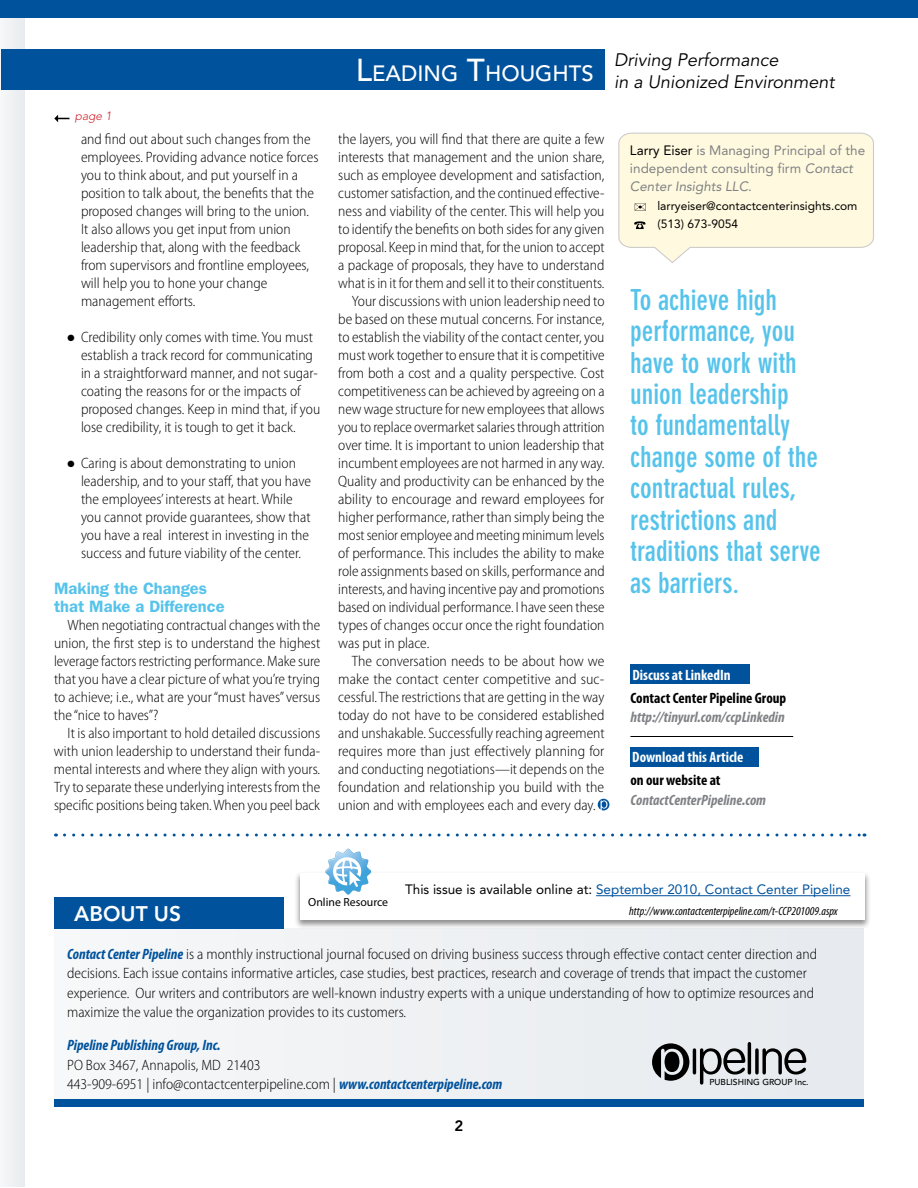
<style>
.page{position:relative;width:918px;height:1188px;background:#fff}
.page>*{position:absolute;margin:0;border:0;box-sizing:border-box;transform-origin:0 0}
.t1{font:500 31.5px "Avenir";color:#fff}
.t2{font:700 condensed 28.5px/31.5px "DIN Neuzeit Grotesk";color:#56c3eb}
.t3{font:500 22.05px "Avenir";color:#fff}
.t4{font:800 21px "Avenir";color:#fff}
.t5{font:italic 18px "Avenir";color:#000}
.t6{font:600 16.5px/18px "Franklin Gothic";color:#56c3eb}
.t7{font:300 semi-condensed 15px/18px "Myriad Pro";color:#000}
.t8{font:italic 700 condensed 15px "Myriad Pro";color:#808285}
.t9{font:300 semi-condensed 15px "Myriad Pro";color:#000;scale:.96 1}
.t10{font:700 condensed 15px "Myriad Pro";color:#000}
.t11{font:700 condensed 15px "Myriad Pro";color:#fff}
.t12{font:italic 700 condensed 15px "Myriad Pro";color:#00529c}
.t13{font:800 15px "Avenir";color:#000}
.t14{font:13.5px/18px "Avenir";color:#808285}
.t15{font:13.5px "Avenir";color:#00529c}
.t16{font:italic condensed 12px "Myriad Pro";color:#000}
.t17{font:12px/18px "Avenir";color:#000}
.t18{font:italic 300 12px "Avenir";color:#d2232a}
.t19{font:11.85px "Myriad Pro";color:#000}
.t20{font:500 8.55px "Avenir";color:#000}
.s1{font-size:31.5px}
.s2{color:#000}
.s3{font-style:italic}
.s4{font-weight:700;font-style:italic;font-stretch:condensed;color:#00529c}
</style>
<div class="page">
<div style="left:0;top:0;width:24px;height:1187px;background:#eff2f4"></div>
<div style="left:0;top:0;width:918px;height:18px;background:#00529c"></div>
<svg style="left:54px;top:115px;width:15px;height:7px"></svg>
<div style="left:1px;top:50px;width:603px;height:40px;background:#00529c"></div>
<svg style="left:618px;top:132px;width:256px;height:131px;background:#fcf8e1"></svg>
<svg style="left:64px;top:834px;width:801px;height:3px"></svg>
<div style="left:54px;top:928px;width:810px;height:175px;background:#eff1f3"></div>
<div style="left:54px;top:897px;width:230px;height:31px;background:#00529c"></div>
<div style="left:54px;top:1100px;width:810px;height:7px;background:#00529c"></div>
<svg style="left:652px;top:1042px;width:154px;height:43px"></svg>
<div style="left:665px;top:1052px;width:14px;height:20px;background:#000;border-radius:50%"></div>
<div style="left:295px;top:872px;width:576px;height:58px;background:#000;opacity:.45"></div>
<div style="left:300px;top:873px;width:565px;height:47px;background:#fff"></div>
<hr style="left:596px;top:895px;width:255px;height:1px;background:#00529c">
<svg style="left:325px;top:849px;width:46px;height:46px"></svg>
<div style="left:630px;top:664px;width:120px;height:20px;background:#00529c"></div>
<hr style="left:630px;top:736px;width:163px;height:1px;background:#000">
<div style="left:630px;top:747px;width:129px;height:20px;background:#00529c"></div>
<svg style="left:598px;top:799px;width:11px;height:11px"></svg>
<p class="t18" style="left:75px;top:109px;width:38px">page 1</p>
<p class="t7" style="left:81px;top:130px;width:239px">and find out about such changes from the employees. Providing advance notice forces you to think about, and put yourself in a position to talk about, the benefits that the proposed changes will bring to the union.<br>It also allows you get input from union leadership that, along with the feedback from supervisors and frontline employees, will help you to hone your change management efforts.</p>
<p class="t7" style="left:81px;top:328px;width:241px;text-indent:-14px">● Credibility only comes with time. You must establish a track record for communicating in a straightforward manner, and not sugar&shy;coating the reasons for or the impacts of proposed changes. Keep in mind that, if you lose credibility, it is tough to get it back.</p>
<p class="t7" style="left:81px;top:454px;width:232px;text-indent:-14px">● Caring is about demonstrating to union leadership, and to your staff, that you have the employees’ interests at heart. While you cannot provide guarantees, show that you have a real interest in investing in the success and future viability of the center.</p>
<p class="t6" style="left:54px;top:579px;width:172px">Making the Changes that Make a Difference</p>
<p class="t7" style="left:54px;top:616px;width:268px;text-align:justify;text-indent:14px">When negotiating contractual changes with the union, the first step is to understand the highest leverage factors restricting performance. Make sure that you have a clear picture of what you’re trying to achieve; i.e., what are your “must haves” versus the “nice to haves”?</p>
<p class="t7" style="left:54px;top:724px;width:268px;text-align:justify;text-indent:14px">It is also important to hold detailed discussions with union leadership to understand their funda&shy;mental interests and where they align with yours.<br>Try to separate these underlying interests from the specific positions being taken. When you peel back</p>
<h1 class="t1" style="left:356px;top:52px;width:18px">L</h1>
<h3 class="t3" style="left:372px;top:61px;width:223px">EADING <span class="s1">T</span>HOUGHTS</h3>
<p class="t5" style="left:614px;top:49px;width:166px">Driving Performance</p>
<p class="t5" style="left:614px;top:72px;width:222px">in a Unionized Environment</p>
<p class="t7" style="left:338px;top:130px;width:268px">the layers, you will find that there are quite a few</p>
<p class="t7" style="left:338px;top:148px;width:268px">interests that management and the union share,</p>
<p class="t7" style="left:338px;top:166px;width:268px">such as employee development and satisfaction,</p>
<p class="t7" style="left:338px;top:184px;width:268px">customer satisfaction, and the continued effective-</p>
<p class="t7" style="left:338px;top:202px;width:268px">ness and viability of the center. This will help you</p>
<p class="t7" style="left:338px;top:220px;width:268px">to identify the benefits on both sides for any given</p>
<p class="t7" style="left:338px;top:238px;width:268px">proposal. Keep in mind that, for the union to accept</p>
<p class="t7" style="left:338px;top:256px;width:268px">a package of proposals, they have to understand</p>
<p class="t7" style="left:338px;top:274px;width:268px">what is in it for them and sell it to their constituents.</p>
<p class="t7" style="left:352px;top:292px;width:254px">Your discussions with union leadership need to</p>
<p class="t7" style="left:338px;top:310px;width:268px">be based on these mutual concerns. For instance,</p>
<p class="t7" style="left:338px;top:328px;width:268px">to establish the viability of the contact center, you</p>
<p class="t7" style="left:338px;top:346px;width:268px">must work together to ensure that it is competitive</p>
<p class="t7" style="left:338px;top:364px;width:268px">from both a cost and a quality perspective. Cost</p>
<p class="t7" style="left:338px;top:382px;width:268px">competitiveness can be achieved by agreeing on a</p>
<p class="t7" style="left:338px;top:400px;width:268px">new wage structure for new employees that allows</p>
<p class="t7" style="left:338px;top:418px;width:268px">you to replace overmarket salaries through attrition</p>
<p class="t7" style="left:338px;top:436px;width:268px">over time. It is important to union leadership that</p>
<p class="t7" style="left:338px;top:454px;width:268px">incumbent employees are not harmed in any way.</p>
<p class="t7" style="left:338px;top:472px;width:268px">Quality and productivity can be enhanced by the</p>
<p class="t7" style="left:338px;top:490px;width:268px">ability to encourage and reward employees for</p>
<p class="t7" style="left:338px;top:508px;width:268px">higher performance, rather than simply being the</p>
<p class="t9" style="left:338px;top:526px;width:279px">most senior employee and meeting minimum levels</p>
<p class="t7" style="left:338px;top:544px;width:268px">of performance. This includes the ability to make</p>
<p class="t7" style="left:338px;top:562px;width:268px">role assignments based on skills, performance and</p>
<p class="t7" style="left:338px;top:580px;width:268px">interests, and having incentive pay and promotions</p>
<p class="t7" style="left:338px;top:598px;width:268px">based on individual performance. I have seen these</p>
<p class="t7" style="left:338px;top:616px;width:268px">types of changes occur once the right foundation</p>
<p class="t7" style="left:338px;top:634px;width:93px">was put in place.</p>
<p class="t7" style="left:352px;top:652px;width:254px">The conversation needs to be about how we</p>
<p class="t7" style="left:338px;top:670px;width:268px">make the contact center competitive and suc-</p>
<p class="t7" style="left:338px;top:688px;width:268px">cessful. The restrictions that are getting in the way</p>
<p class="t7" style="left:338px;top:706px;width:268px">today do not have to be considered established</p>
<p class="t7" style="left:338px;top:724px;width:268px">and unshakable. Successfully reaching agreement</p>
<p class="t7" style="left:338px;top:742px;width:268px">requires more than just effectively planning for</p>
<p class="t7" style="left:338px;top:760px;width:268px">and conducting negotiations—it depends on the</p>
<p class="t7" style="left:338px;top:778px;width:268px">foundation and relationship you build with the</p>
<p class="t7" style="left:338px;top:796px;width:259px">union and with employees each and every day.</p>
<p class="t14" style="left:630px;top:141px;width:237px"><span class="s2">Larry Eiser</span> is Managing Principal of the independent consulting firm <span class="s3">Contact<br>Center Insights LLC</span>.</p>
<p class="t17" style="left:657px;top:197px;width:202px">larryeiser@contactcenterinsights.com (513) 673-9054</p>
<h2 class="t2" style="left:630px;top:284px;width:192px">To achieve high performance, you have to work with union leadership<br>to fundamentally change some of the contractual rules, restrictions and traditions that serve as barriers.</h2>
<p class="t11" style="left:632px;top:665px;width:100px">Discuss at LinkedIn</p>
<p class="t10" style="left:630px;top:688px;width:157px">Contact Center Pipeline Group</p>
<p class="t8" style="left:630px;top:708px;width:156px">http://tinyurl.com/ccpLinkedin</p>
<p class="t11" style="left:632px;top:748px;width:113px">Download this Article</p>
<p class="t10" style="left:630px;top:771px;width:92px">on our website at</p>
<p class="t8" style="left:630px;top:790px;width:137px">ContactCenterPipeline.com</p>
<p class="t15" style="left:405px;top:882px;width:447px"><span class="s2">This issue is available online at:</span> September 2010, Contact Center Pipeline</p>
<p class="t19" style="left:308px;top:895px;width:81px">Online Resource</p>
<h3 class="t4" style="left:74px;top:901px;width:108px">ABOUT US</h3>
<p class="t7" style="left:67px;top:944px;width:752px;line-height:19.5px"><span class="s4">Contact Center Pipeline</span> is a monthly instructional journal focused on driving business success through effective contact center direction and decisions. Each issue contains informative articles, case studies, best practices, research and coverage of trends that impact the customer experience. Our writers and contributors are well-known industry experts with a unique understanding of how to optimize resources and maximize the value the organization provides to its customers.</p>
<p class="t12" style="left:67px;top:1036px;width:155px">Pipeline Publishing Group, Inc.</p>
<p class="t7" style="left:67px;top:1055px;width:437px;line-height:19.5px">PO Box 3467, Annapolis, MD 21403<br>443-909-6951 | info@contactcenterpipeline.com | <span class="s4">www.contactcenterpipeline.com</span></p>
<p class="t16" style="left:629px;top:904px;width:210px">http://www.contactcenterpipeline.com/t-CCP201009.aspx</p>
<p class="t20" style="left:709px;top:1077px;width:101px">PUBLISHING GROUP Inc.</p>
<p class="t13" style="left:455px;top:1117px;width:10px">2</p>
</div>
